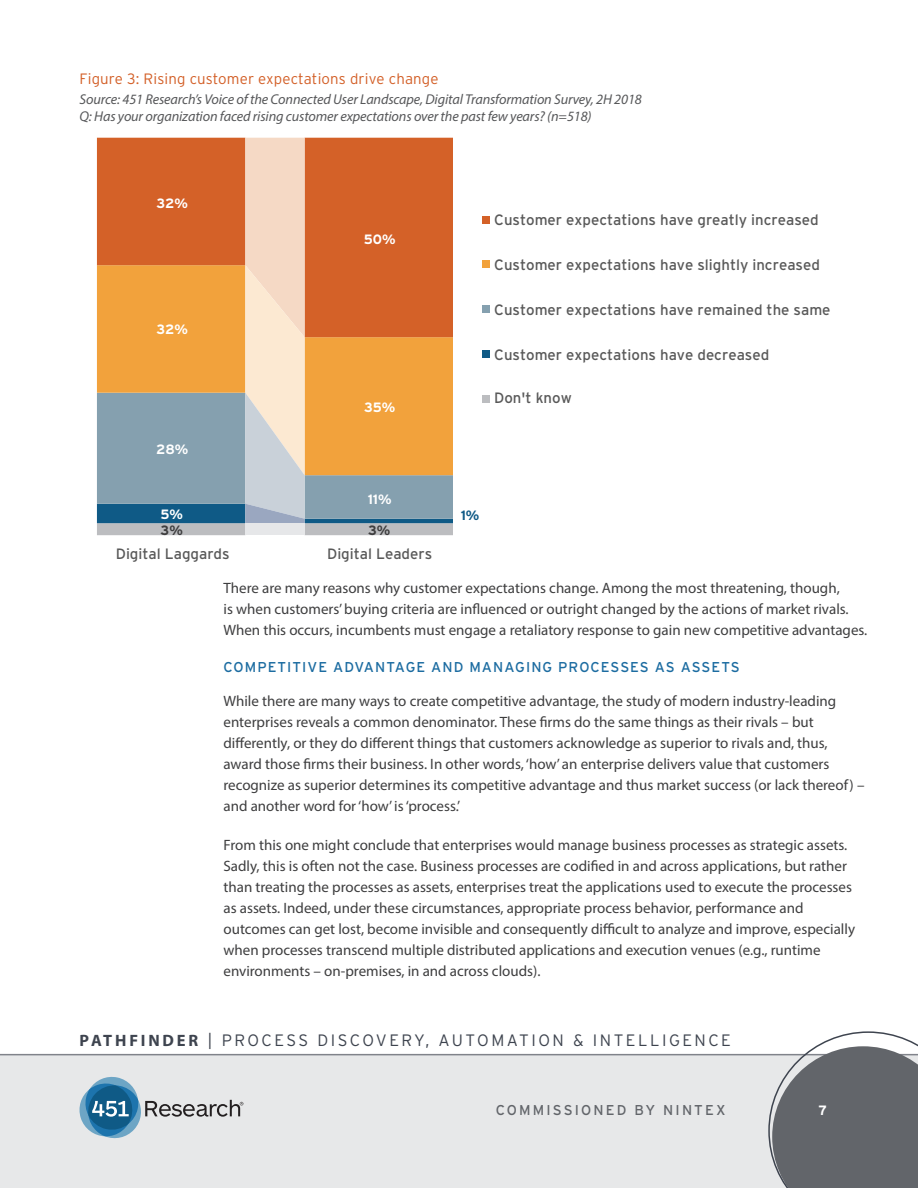
<style>
.page{position:relative;width:918px;height:1188px;background:#fff}
.page>*{position:absolute;margin:0;border:0;box-sizing:border-box;transform-origin:0 0}
.t1{font:300 16.5px "Interstate";letter-spacing:.15em;color:#3e444f}
.t2{font:15px/21px "Myriad Pro";color:#3e3e3f}
.t3{font:15px "Interstate";color:#595959}
.Exhibit_Title{font:300 15px "Interstate";letter-spacing:.01em;color:#d35f27}
.Exhibit_Source{font:italic 14.25px "Myriad Pro";letter-spacing:-.01em;color:#57585a}
.Header_3{font:14.25px "Interstate";letter-spacing:.075em;color:#1c6ca1}
.t4{font:14.25px "Interstate";letter-spacing:.15em;color:#62656a}
.t5{font:700 13.5px "Interstate";color:#fff}
.t6{font:700 13.5px "Interstate";color:#3e3e3f}
.t7{font:700 13.5px "Interstate";color:#0f5a86}
.s1{font-family:"Myriad Pro";font-weight:700}
</style>
<div class="page">
<div style="left:0;top:1054px;width:918px;height:134px;background:#e7e8e9"></div>
<hr style="left:0;top:1054px;width:918px;height:1px;background:#80838a">
<svg style="left:79px;top:1076px;width:164px;height:63px"></svg>
<svg style="left:768px;top:1031px;width:150px;height:157px"></svg>
<div style="left:482px;top:216px;width:8px;height:8px;background:#d46128"></div>
<div style="left:482px;top:261px;width:8px;height:7px;background:#f2a23c"></div>
<div style="left:482px;top:306px;width:8px;height:7px;background:#85a0af"></div>
<div style="left:482px;top:351px;width:8px;height:7px;background:#0f5a86"></div>
<div style="left:482px;top:395px;width:8px;height:7px;background:#bcbdc0"></div>
<svg style="left:97px;top:138px;width:356px;height:397px;background:#ce9364"></svg>
<div style="left:245px;top:523px;width:60px;height:12px;background:#e6e7e9"></div>
<p class="Exhibit_Title" style="left:80px;top:70px;width:361px">Figure 3: Rising customer expectations drive change</p>
<p class="Exhibit_Source" style="left:80px;top:90px;width:564px">Source: 451 Research’s Voice of the Connected User Landscape, Digital Transformation Survey, 2H 2018</p>
<p class="Exhibit_Source" style="left:80px;top:107px;width:514px">Q: Has your organization faced rising customer expectations over the past few years? (n=518)</p>
<p class="t5" style="left:157px;top:195px;width:33px">32%</p>
<p class="t5" style="left:157px;top:321px;width:33px">32%</p>
<p class="t5" style="left:156px;top:441px;width:34px">28%</p>
<p class="t5" style="left:364px;top:231px;width:33px">50%</p>
<p class="t5" style="left:364px;top:399px;width:33px">35%</p>
<p class="t5" style="left:368px;top:491px;width:25px">11%</p>
<p class="t5" style="left:160px;top:506px;width:24px">5%</p>
<p class="t7" style="left:461px;top:507px;width:20px">1%</p>
<p class="t6" style="left:161px;top:522px;width:24px">3%</p>
<p class="t6" style="left:368px;top:522px;width:24px">3%</p>
<p class="t3" style="left:116px;top:545px;width:115px">Digital Laggards</p>
<p class="t3" style="left:327px;top:545px;width:107px">Digital Leaders</p>
<p class="t3" style="left:494px;top:210px;width:326px">Customer expectations have greatly increased</p>
<p class="t3" style="left:494px;top:255px;width:327px">Customer expectations have slightly increased</p>
<p class="t3" style="left:494px;top:300px;width:338px">Customer expectations have remained the same</p>
<p class="t3" style="left:494px;top:345px;width:277px">Customer expectations have decreased</p>
<p class="t3" style="left:494px;top:389px;width:79px">Don't know</p>
<p class="t2" style="left:224px;top:577px;width:645px">There are many reasons why customer expectations change. Among the most threatening, though,<br>is when customers’ buying criteria are influenced or outright changed by the actions of market rivals.<br>When this occurs, incumbents must engage a retaliatory response to gain new competitive advantages.</p>
<p class="Header_3" style="left:224px;top:658px;width:518px">COMPETITIVE ADVANTAGE AND MANAGING PROCESSES AS ASSETS</p>
<p class="t2" style="left:224px;top:691px;width:643px">While there are many ways to create competitive advantage, the study of modern industry-leading enterprises reveals a common denominator. These firms do the same things as their rivals – but differently, or they do different things that customers acknowledge as superior to rivals and, thus, award those firms their business. In other words, ‘how’ an enterprise delivers value that customers recognize as superior determines its competitive advantage and thus market success (or lack thereof) – and another word for ‘how’ is ‘process.’</p>
<p class="t2" style="left:224px;top:835px;width:633px">From this one might conclude that enterprises would manage business processes as strategic assets.<br>Sadly, this is often not the case. Business processes are codified in and across applications, but rather than treating the processes as assets, enterprises treat the applications used to execute the processes as assets. Indeed, under these circumstances, appropriate process behavior, performance and outcomes can get lost, become invisible and consequently difficult to analyze and improve, especially when processes transcend multiple distributed applications and execution venues (e.g., runtime environments – on-premises, in and across clouds).</p>
<p class="t1" style="left:80px;top:1030px;width:653px"><span class="s1">PATHFINDER</span> | PROCESS DISCOVERY, AUTOMATION &amp; INTELLIGENCE</p>
<p class="t4" style="left:496px;top:1102px;width:231px">COMMISSIONED BY NINTEX</p>
<p class="t5" style="left:818px;top:1102px;width:10px">7</p>
</div>
